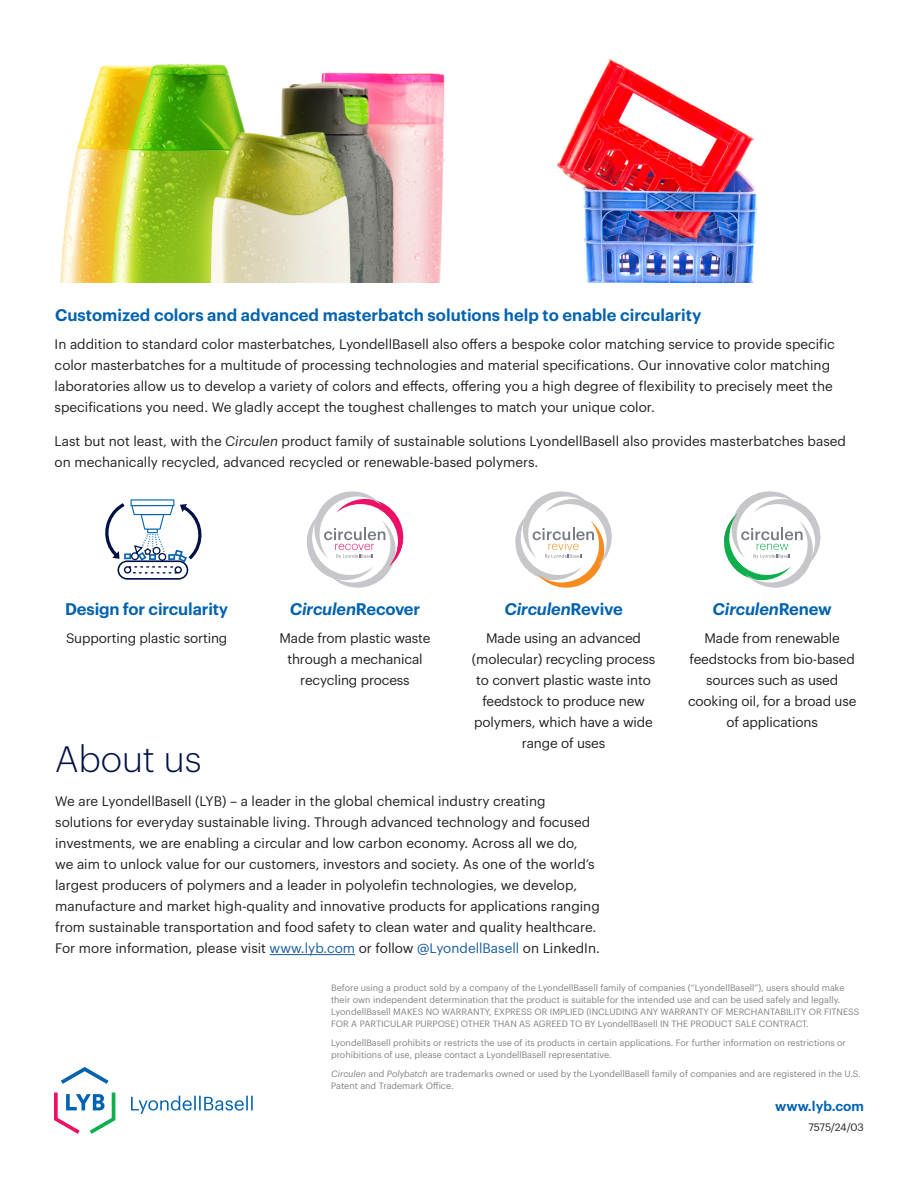
<style>
.page{position:relative;width:918px;height:1188px;background:#fff}
.page>*{position:absolute;margin:0;border:0;box-sizing:border-box;transform-origin:0 0}
.Heading_3{font:300 36px "Graphik";color:#001145}
.Eyebrow{font:600 16.5px "Graphik";color:#0162b0}
.Eyebrow-2{font:italic 600 16.5px "Graphik";letter-spacing:-.01em;color:#0162b0}
.Body_text{font:13.5px/21px "Graphik";color:#231f20}
.Website{font:600 13.5px "Graphik";color:#0162b0}
.Number_code{font:10.5px "Graphik";color:#231f20}
.Footnote{font:9px/12px "Graphik";color:#808285}
.s1{font-style:italic}
.s2{font-style:normal}
.s3{color:#175d9e}
</style>
<div class="page">
<svg style="left:131px;top:1096px;width:122px;height:18px"></svg>
<svg style="left:61px;top:1067px;width:48px;height:17px"></svg>
<svg style="left:54px;top:1093px;width:61px;height:41px"></svg>
<hr style="left:270px;top:954px;width:85px;height:1px;background:#175d9e">
<img style="left:60px;top:63px;width:385px;height:219px">
<img style="left:557px;top:58px;width:200px;height:224px">
<svg style="left:307px;top:491px;width:96px;height:97px"></svg>
<svg style="left:515px;top:491px;width:97px;height:97px"></svg>
<svg style="left:724px;top:491px;width:96px;height:97px"></svg>
<svg style="left:105px;top:499px;width:97px;height:81px"></svg>
<p class="Eyebrow" style="left:55px;top:303px;width:648px">Customized colors and advanced masterbatch solutions help to enable circularity</p>
<p class="Body_text" style="left:55px;top:332px;width:782px">In addition to standard color masterbatches, LyondellBasell also offers a bespoke color matching service to provide specific color masterbatches for a multitude of processing technologies and material specifications. Our innovative color matching laboratories allow us to develop a variety of colors and effects, offering you a high degree of flexibility to precisely meet the specifications you need. We gladly accept the toughest challenges to match your unique color.</p>
<p class="Body_text" style="left:55px;top:430px;width:793px">Last but not least, with the <span class="s1">Circulen</span> product family of sustainable solutions LyondellBasell also provides masterbatches based on mechanically recycled, advanced recycled or renewable-based polymers.</p>
<p class="Eyebrow" style="left:65px;top:597px;width:165px">Design for circularity</p>
<p class="Body_text" style="left:66px;top:626px;width:163px">Supporting plastic sorting</p>
<p class="Eyebrow-2" style="left:290px;top:597px;width:132px">Circulen<span class="s2">Recover</span></p>
<p class="Body_text" style="left:279px;top:626px;width:153px;text-align:center">Made from plastic waste through a mechanical recycling process</p>
<p class="Eyebrow-2" style="left:504px;top:597px;width:120px">Circulen<span class="s2">Revive</span></p>
<p class="Body_text" style="left:472px;top:626px;width:185px;text-align:center">Made using an advanced (molecular) recycling process to convert plastic waste into feedstock to produce new polymers, which have a wide range of uses</p>
<p class="Heading_3" style="left:55px;top:733px;width:148px">About us</p>
<p class="Body_text" style="left:55px;top:790px;width:546px">We are LyondellBasell (LYB) – a leader in the global chemical industry creating solutions for everyday sustainable living. Through advanced technology and focused investments, we are enabling a circular and low carbon economy. Across all we do,<br>we aim to unlock value for our customers, investors and society. As one of the world’s largest producers of polymers and a leader in polyolefin technologies, we develop, manufacture and market high-quality and innovative products for applications ranging from sustainable transportation and food safety to clean water and quality healthcare.<br>For more information, please visit <span class="s3">www.lyb.com</span> or follow <span class="s3">@LyondellBasell</span> on LinkedIn.</p>
<p class="Eyebrow-2" style="left:713px;top:597px;width:121px">Circulen<span class="s2">Renew</span></p>
<p class="Body_text" style="left:688px;top:626px;width:170px;text-align:center">Made from renewable feedstocks from bio-based sources such as used cooking oil, for a broad use of applications</p>
<p class="Footnote" style="left:331px;top:981px;width:530px">Before using a product sold by a company of the LyondellBasell family of companies (“LyondellBasell”), users should make their own independent determination that the product is suitable for the intended use and can be used safely and legally.<br>LyondellBasell MAKES NO WARRANTY, EXPRESS OR IMPLIED (INCLUDING ANY WARRANTY OF MERCHANTABILITY OR FITNESS FOR A PARTICULAR PURPOSE) OTHER THAN AS AGREED TO BY LyondellBasell IN THE PRODUCT SALE CONTRACT.</p>
<p class="Footnote" style="left:331px;top:1036px;width:516px">LyondellBasell prohibits or restricts the use of its products in certain applications. For further information on restrictions or prohibitions of use, please contact a LyondellBasell representative.</p>
<p class="Footnote" style="left:331px;top:1067px;width:531px"><span class="s1">Circulen</span> and <span class="s1">Polybatch</span> are trademarks owned or used by the LyondellBasell family of companies and are registered in the U.S.<br>Patent and Trademark Office.</p>
<p class="Website" style="left:775px;top:1096px;width:90px">www.lyb.com</p>
<p class="Number_code" style="left:808px;top:1120px;width:57px">7575/24/03</p>
</div>
